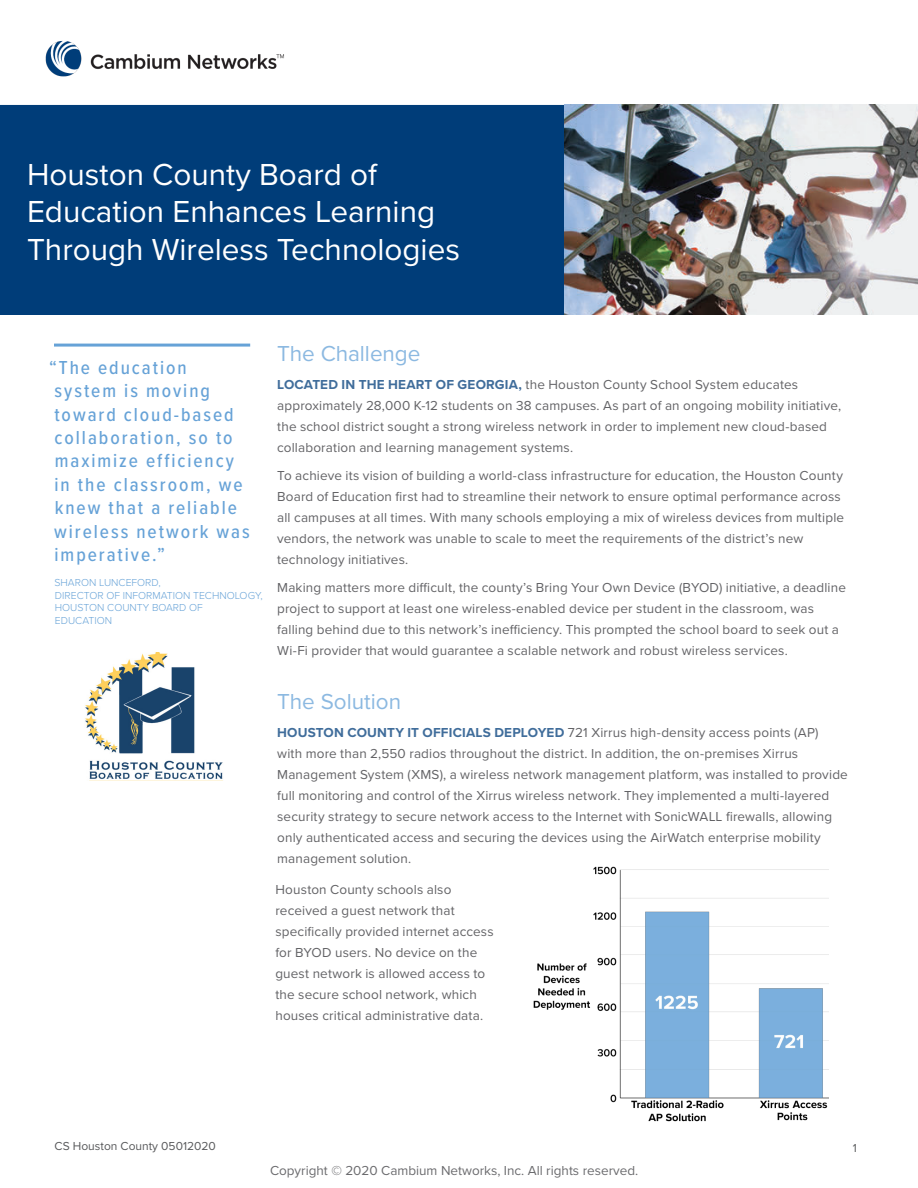
<style>
.page{position:relative;width:918px;height:1188px;background:#fff}
.page>*{position:absolute;margin:0;border:0;box-sizing:border-box;transform-origin:0 0}
.t1{font:31.5px/37.8px "Proxima Nova";color:#fff}
.Body_Copy{font:22.5px "Proxima Nova";letter-spacing:-.005em;color:#8cb9e1}
.t2{font:500 19.5px/23.4px "Proxima Nova Cond";letter-spacing:.1em;color:#66a2d7}
.Body_Copy-2{font:13.5px/21px "Proxima Nova";letter-spacing:.01em;color:#636366}
.t3{font:13.5px "Proxima Nova";color:#6b6b6e}
.t4{font:12px "Proxima Nova";color:#58595b}
.t5{font:300 10.5px/12.6px "Proxima Nova";color:#66a2d7}
.s1{font-weight:700;color:#406d9b}
</style>
<div class="page">
<div style="left:0;top:105px;width:918px;height:210px;background:#003d79"></div>
<img style="left:45px;top:40px;width:239px;height:37px">
<hr style="left:54px;top:344px;width:196px;height:3px;background:#66a2d7">
<img style="left:565px;top:105px;width:353px;height:210px">
<img style="left:85px;top:653px;width:138px;height:127px">
<img style="left:533px;top:866px;width:296px;height:256px">
<h1 class="t1" style="left:27px;top:154px;width:435px">Houston County Board of<br>Education Enhances Learning<br>Through Wireless Technologies</h1>
<p class="t2" style="left:49px;top:355px;width:202px">“The education system is moving toward cloud-based collaboration, so to maximize efficiency<br>in the classroom, we knew that a reliable wireless network was imperative.”</p>
<p class="t5" style="left:54px;top:576px;width:108px">SHARON LUNCEFORD,</p>
<p class="t5" style="left:55px;top:588px;width:210px">DIRECTOR OF INFORMATION TECHNOLOGY,</p>
<p class="t5" style="left:55px;top:601px;width:149px">HOUSTON COUNTY BOARD OF<br>EDUCATION</p>
<p class="Body_Copy" style="left:277px;top:337px;width:145px">The Challenge</p>
<p class="Body_Copy-2" style="left:277px;top:374px;width:565px"><span class="s1">LOCATED IN THE HEART OF GEORGIA,</span> the Houston County School System educates approximately 28,000 K-12 students on 38 campuses. As part of an ongoing mobility initiative, the school district sought a strong wireless network in order to implement new cloud-based collaboration and learning management systems.</p>
<p class="Body_Copy-2" style="left:277px;top:464px;width:568px">To achieve its vision of building a world-class infrastructure for education, the Houston County Board of Education first had to streamline their network to ensure optimal performance across all campuses at all times. With many schools employing a mix of wireless devices from multiple vendors, the network was unable to scale to meet the requirements of the district’s new technology initiatives.</p>
<p class="Body_Copy-2" style="left:277px;top:576px;width:570px">Making matters more difficult, the county’s Bring Your Own Device (BYOD) initiative, a deadline project to support at least one wireless-enabled device per student in the classroom, was falling behind due to this network’s inefficiency. This prompted the school board to seek out a Wi-Fi provider that would guarantee a scalable network and robust wireless services.</p>
<p class="Body_Copy" style="left:277px;top:685px;width:125px">The Solution</p>
<p class="Body_Copy-2" style="left:277px;top:722px;width:572px"><span class="s1">HOUSTON COUNTY IT OFFICIALS DEPLOYED</span> 721 Xirrus high-density access points (AP)<br>with more than 2,550 radios throughout the district. In addition, the on-premises Xirrus Management System (XMS), a wireless network management platform, was installed to provide full monitoring and control of the Xirrus wireless network. They implemented a multi-layered security strategy to secure network access to the Internet with SonicWALL firewalls, allowing only authenticated access and securing the devices using the AirWatch enterprise mobility management solution.</p>
<p class="Body_Copy-2" style="left:275px;top:878px;width:220px">Houston County schools also received a guest network that specifically provided internet access for BYOD users. No device on the guest network is allowed access to the secure school network, which houses critical administrative data.</p>
<p class="t4" style="left:55px;top:1137px;width:163px">CS Houston County 05012020</p>
<p class="t4" style="left:853px;top:1139px;width:6px">1</p>
<p class="t3" style="left:270px;top:1161px;width:370px">Copyright © 2020 Cambium Networks, Inc. All rights reserved.</p>
</div>
